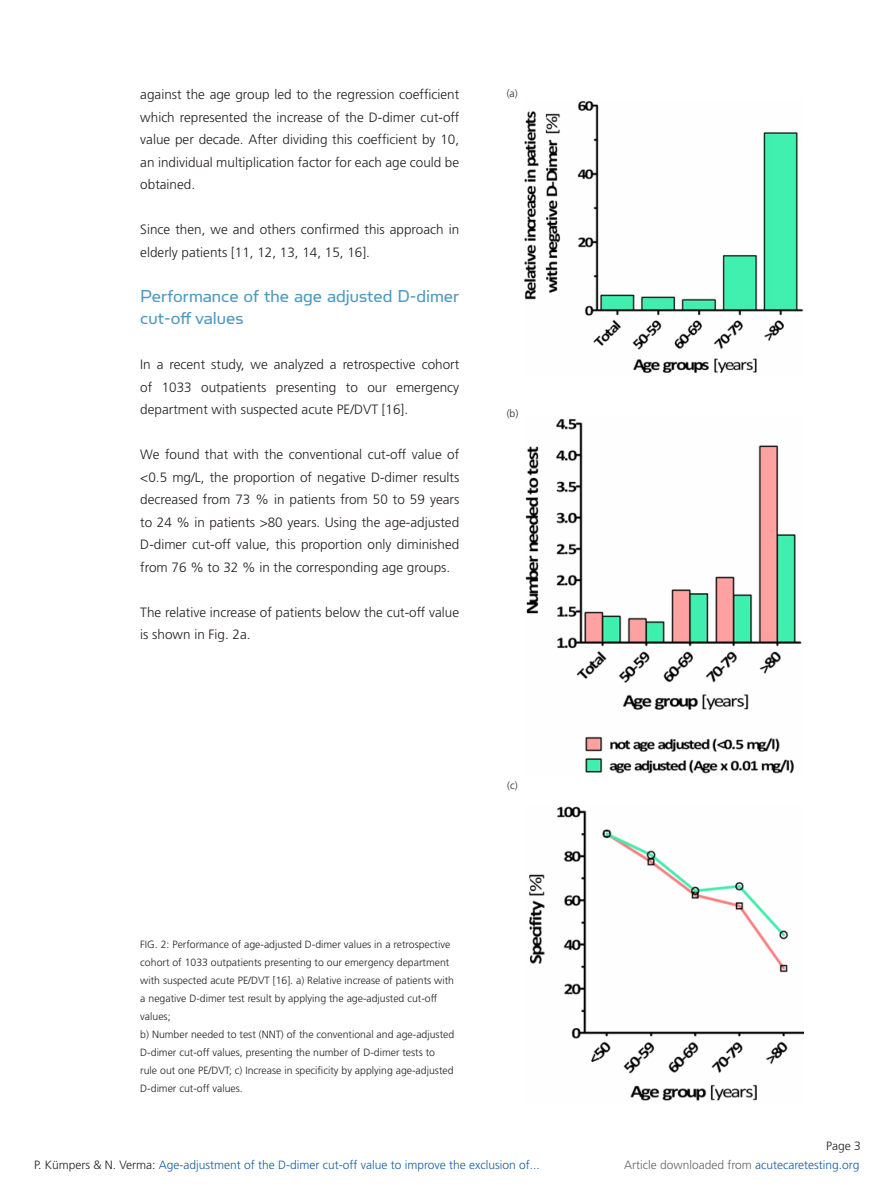
<style>
.page{position:relative;width:893px;height:1187px;background:#fff}
.page>*{position:absolute;margin:0;border:0;box-sizing:border-box;transform-origin:0 0}
.Heading_article{font:19.5px/22.5px "Simian Text Orangutan";color:#509ac0}
.Heading_article-2{font:300 13.5px/22.5px "Frutiger";color:#231f20;text-align:justify}
.Heading_article-3{font:300 12px "Frutiger";color:#175d9e}
.Heading_article-4{font:300 12px "Frutiger";color:#636366}
.Heading_article-5{font:300 12px "Frutiger";color:#231f20}
.underoverskrift{font:300 10.5px/18px "Frutiger";color:#231f20}
.s1{color:#231f20}
.s2{color:#175d9e}
</style>
<div class="page">
<img style="left:523px;top:101px;width:281px;height:272px">
<img style="left:525px;top:418px;width:277px;height:356px">
<img style="left:529px;top:806px;width:275px;height:295px">
<p class="Heading_article-2" style="left:140px;top:83px;width:320px">against the age group led to the regression coefficient which represented the increase of the D-dimer cut-off value per decade. After dividing this coefficient by 10, an individual multiplication factor for each age could be obtained.</p>
<p class="Heading_article-2" style="left:140px;top:218px;width:320px">Since then, we and others confirmed this approach in elderly patients [11, 12, 13, 14, 15, 16].</p>
<p class="Heading_article" style="left:140px;top:284px;width:320px">Performance of the age adjusted D-dimer cut-off values</p>
<p class="Heading_article-2" style="left:140px;top:353px;width:320px">In a recent study, we analyzed a retrospective cohort of 1033 outpatients presenting to our emergency department with suspected acute PE/DVT [16].</p>
<p class="Heading_article-2" style="left:140px;top:443px;width:320px">We found that with the conventional cut-off value of &lt;0.5 mg/L, the proportion of negative D-dimer results decreased from 73 % in patients from 50 to 59 years to 24 % in patients &gt;80 years. Using the age-adjusted D-dimer cut-off value, this proportion only diminished from 76 % to 32 % in the corresponding age groups.</p>
<p class="Heading_article-2" style="left:140px;top:601px;width:320px">The relative increase of patients below the cut-off value is shown in Fig. 2a.</p>
<p class="underoverskrift" style="left:507px;top:84px;width:13px">(a)</p>
<p class="underoverskrift" style="left:507px;top:404px;width:13px">(b)</p>
<p class="underoverskrift" style="left:507px;top:776px;width:12px">(c)</p>
<p class="underoverskrift" style="left:140px;top:935px;width:315px">FIG. 2: Performance of age-adjusted D-dimer values in a retrospective cohort of 1033 outpatients presenting to our emergency department with suspected acute PE/DVT [16]. a) Relative increase of patients with a negative D-dimer test result by applying the age-adjusted cut-off values;</p>
<p class="underoverskrift" style="left:140px;top:1025px;width:315px">b) Number needed to test (NNT) of the conventional and age-adjusted D-dimer cut-off values, presenting the number of D-dimer tests to rule out one PE/DVT; c) Increase in specificity by applying age-adjusted D-dimer cut-off values.</p>
<p class="Heading_article-3" style="left:34px;top:1158px;width:507px"><span class="s1">P. Kümpers &amp; N. Verma:</span> Age-adjustment of the D-dimer cut-off value to improve the exclusion of...</p>
<p class="Heading_article-5" style="left:826px;top:1139px;width:36px">Page 3</p>
<p class="Heading_article-4" style="left:624px;top:1158px;width:237px">Article downloaded from <span class="s2">acutecaretesting.org</span></p>
</div>
